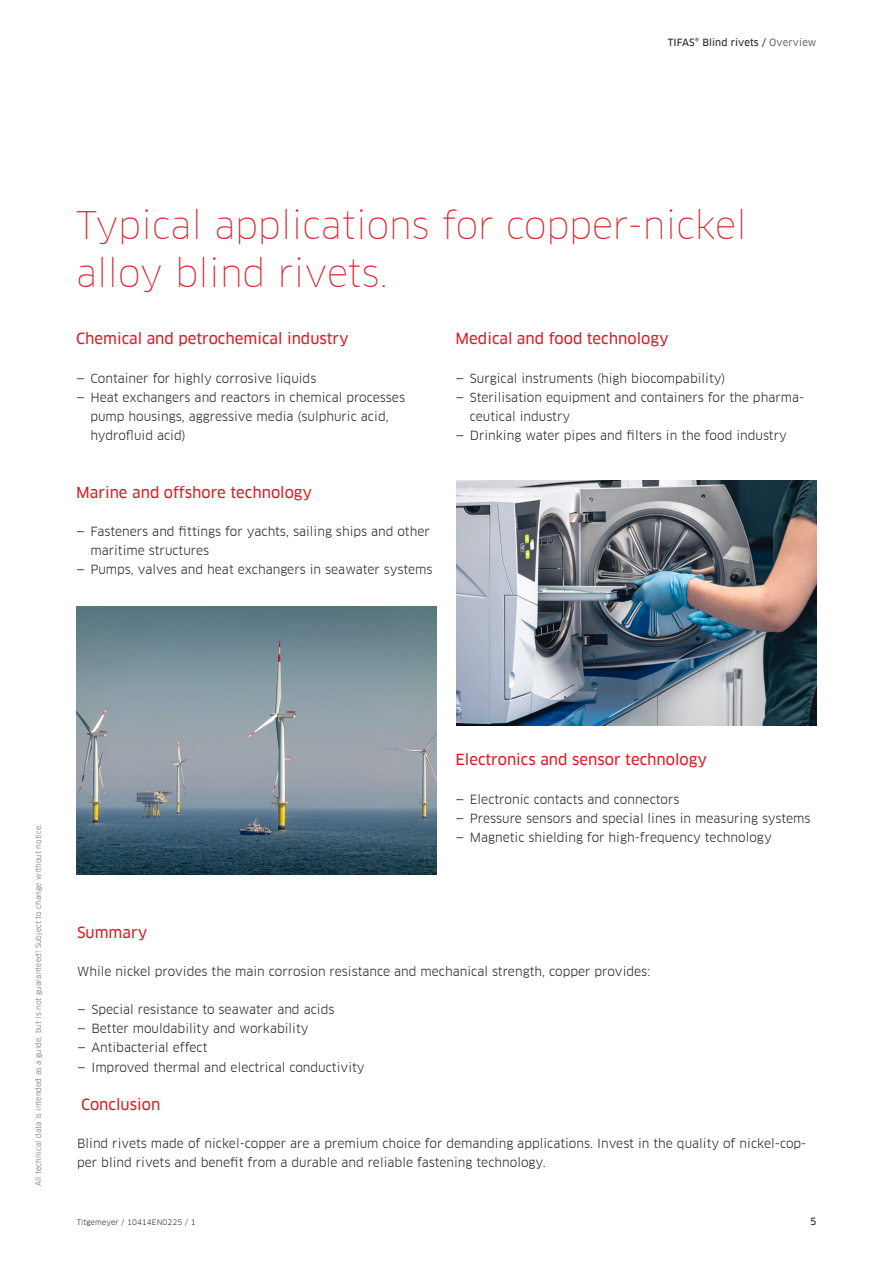
<style>
.page{position:relative;width:893px;height:1263px;background:#fff}
.page>*{position:absolute;margin:0;border:0;box-sizing:border-box;transform-origin:0 0}
.t1{font:100 37.2px/48.3px "Clan Offc Pro";letter-spacing:-.005em;color:#d81c23}
.t2{font:15px "Clan Offc Pro News";color:#d81c23}
.t3{font:12.3px/19.2px "Clan Offc Pro";color:#231f20}
.t4{font:9.75px "Clan Offc Pro News";letter-spacing:.01em;color:#231f20}
.t5{font:7.5px "Clan Offc Pro";letter-spacing:.01em;color:#666b70}
.t6{font:7.5px "Clan Offc Pro";letter-spacing:.01em;color:#231f20}
.s1{color:#666b70}
</style>
<div class="page">
<img style="left:76px;top:606px;width:360px;height:268px">
<img style="left:456px;top:480px;width:360px;height:245px">
<p class="t4" style="left:668px;top:36px;width:150px">TIFAS® Blind rivets / <span class="s1">Overview</span></p>
<h1 class="t1" style="left:76px;top:201px;width:672px">Typical applications for copper-nickel alloy blind rivets.</h1>
<p class="t2" style="left:76px;top:330px;width:274px">Chemical and petrochemical industry</p>
<p class="t3" style="left:76px;top:368px;width:242px">— Container for highly corrosive liquids</p>
<p class="t3" style="left:90px;top:388px;width:316px;text-indent:-14px">— Heat exchangers and reactors in chemical processes pump housings, aggressive media (sulphuric acid, hydrofluid acid)</p>
<p class="t2" style="left:455px;top:330px;width:215px">Medical and food technology</p>
<p class="t3" style="left:455px;top:368px;width:272px">— Surgical instruments (high biocompability)</p>
<p class="t3" style="left:470px;top:388px;width:336px;text-indent:-14px">— Sterilisation equipment and containers for the pharma&shy;ceutical industry</p>
<p class="t3" style="left:455px;top:426px;width:333px">— Drinking water pipes and filters in the food industry</p>
<p class="t2" style="left:76px;top:483px;width:238px">Marine and offshore technology</p>
<p class="t3" style="left:90px;top:522px;width:341px;text-indent:-14px">— Fasteners and fittings for yachts, sailing ships and other maritime structures</p>
<p class="t3" style="left:76px;top:560px;width:358px">— Pumps, valves and heat exchangers in seawater systems</p>
<p class="t5" style="left:34px;top:1186px;width:364px;rotate:-90deg">All technical data is intended as a guide, but is not guaranteed! Subject to change without notice.</p>
<p class="t3" style="left:76px;top:828px;width:10px">—</p>
<p class="t2" style="left:455px;top:751px;width:253px">Electronics and sensor technology</p>
<p class="t3" style="left:455px;top:789px;width:225px">— Electronic contacts and connectors</p>
<p class="t3" style="left:455px;top:809px;width:357px">— Pressure sensors and special lines in measuring systems</p>
<p class="t3" style="left:455px;top:828px;width:318px">— Magnetic shielding for high-frequency technology</p>
<p class="t2" style="left:77px;top:923px;width:72px">Summary</p>
<p class="t3" style="left:77px;top:962px;width:575px">While nickel provides the main corrosion resistance and mechanical strength, copper provides:</p>
<p class="t3" style="left:77px;top:1000px;width:259px">— Special resistance to seawater and acids</p>
<p class="t3" style="left:77px;top:1019px;width:233px">— Better mouldability and workability</p>
<p class="t3" style="left:77px;top:1038px;width:132px">— Antibacterial effect</p>
<p class="t3" style="left:77px;top:1057px;width:289px">— Improved thermal and electrical conductivity</p>
<p class="t2" style="left:81px;top:1095px;width:81px">Conclusion</p>
<p class="t3" style="left:77px;top:1134px;width:731px">Blind rivets made of nickel-copper are a premium choice for demanding applications. Invest in the quality of nickel-cop&shy;per blind rivets and benefit from a durable and reliable fastening technology.</p>
<p class="t6" style="left:77px;top:1217px;width:120px">Titgemeyer / 10414EN0225 / 1</p>
<p class="t4" style="left:810px;top:1215px;width:8px">5</p>
</div>
